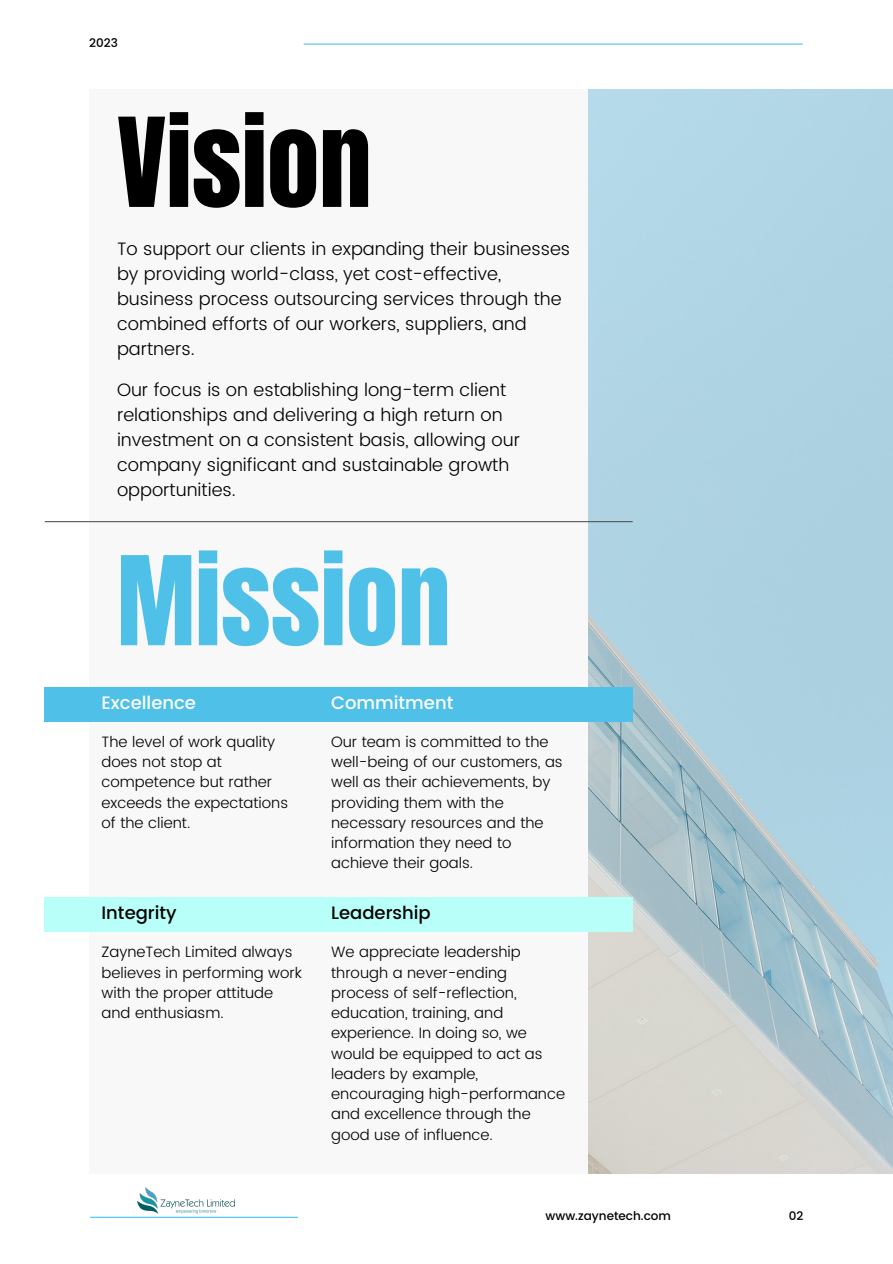
<style>
.page{position:relative;width:893px;height:1264px;background:#fff}
.page>*{position:absolute;margin:0;border:0;box-sizing:border-box;transform-origin:0 0}
.t1{font:104.85px "Anton";color:#4fc0e8}
.t2{font:104.85px "Anton";color:#000}
.t3{font:300 18px/25px "Poppins";color:#000}
.t4{font:500 18px "Poppins";color:#fff}
.t5{font:500 18px "Poppins";color:#000}
.t6{font:300 15px/20.2px "Poppins";color:#000}
.t7{font:500 12px "Poppins";color:#000}
</style>
<div class="page">
<div style="left:89px;top:89px;width:714px;height:1084px;background:#f8f8f8"></div>
<img style="left:588px;top:89px;width:304px;height:1084px">
<div style="left:45px;top:687px;width:588px;height:34px;background:#4fc0e8"></div>
<div style="left:45px;top:897px;width:588px;height:34px;background:#b8fff9"></div>
<hr style="left:90px;top:1216px;width:208px;height:1px;background:#42c2ff">
<hr style="left:45px;top:521px;width:587px;height:1px;background:#555">
<hr style="left:304px;top:43px;width:498px;height:2px;background:#4fc0e8">
<img style="left:138px;top:1187px;width:96px;height:26px">
<p class="t7" style="left:89px;top:35px;width:30px">2023</p>
<h1 class="t2" style="left:117px;top:87px;width:256px">Vision</h1>
<p class="t3" style="left:117px;top:236px;width:455px">To support our clients in expanding their businesses by providing world-class, yet cost-effective, business process outsourcing services through the combined efforts of our workers, suppliers, and partners.</p>
<p class="t3" style="left:117px;top:377px;width:404px">Our focus is on establishing long-term client relationships and delivering a high return on investment on a consistent basis, allowing our company significant and sustainable growth opportunities.</p>
<h1 class="t1" style="left:117px;top:526px;width:335px">Mission</h1>
<p class="t4" style="left:102px;top:692px;width:96px">Excellence</p>
<p class="t6" style="left:102px;top:731px;width:188px">The level of work quality does not stop at competence but rather exceeds the expectations of the client.</p>
<p class="t5" style="left:102px;top:902px;width:77px">Integrity</p>
<p class="t6" style="left:102px;top:942px;width:202px">ZayneTech Limited always believes in performing work with the proper attitude and enthusiasm.</p>
<p class="t4" style="left:331px;top:692px;width:124px">Commitment</p>
<p class="t6" style="left:331px;top:731px;width:233px">Our team is committed to the well-being of our customers, as well as their achievements, by providing them with the necessary resources and the information they need to achieve their goals.</p>
<p class="t5" style="left:331px;top:902px;width:101px">Leadership</p>
<p class="t6" style="left:331px;top:942px;width:235px">We appreciate leadership through a never-ending process of self-reflection, education, training, and experience. In doing so, we would be equipped to act as leaders by example, encouraging high-performance and excellence through the good use of influence.</p>
<p class="t7" style="left:545px;top:1208px;width:127px">www.zaynetech.com</p>
<p class="t7" style="left:788px;top:1208px;width:16px">02</p>
</div>
